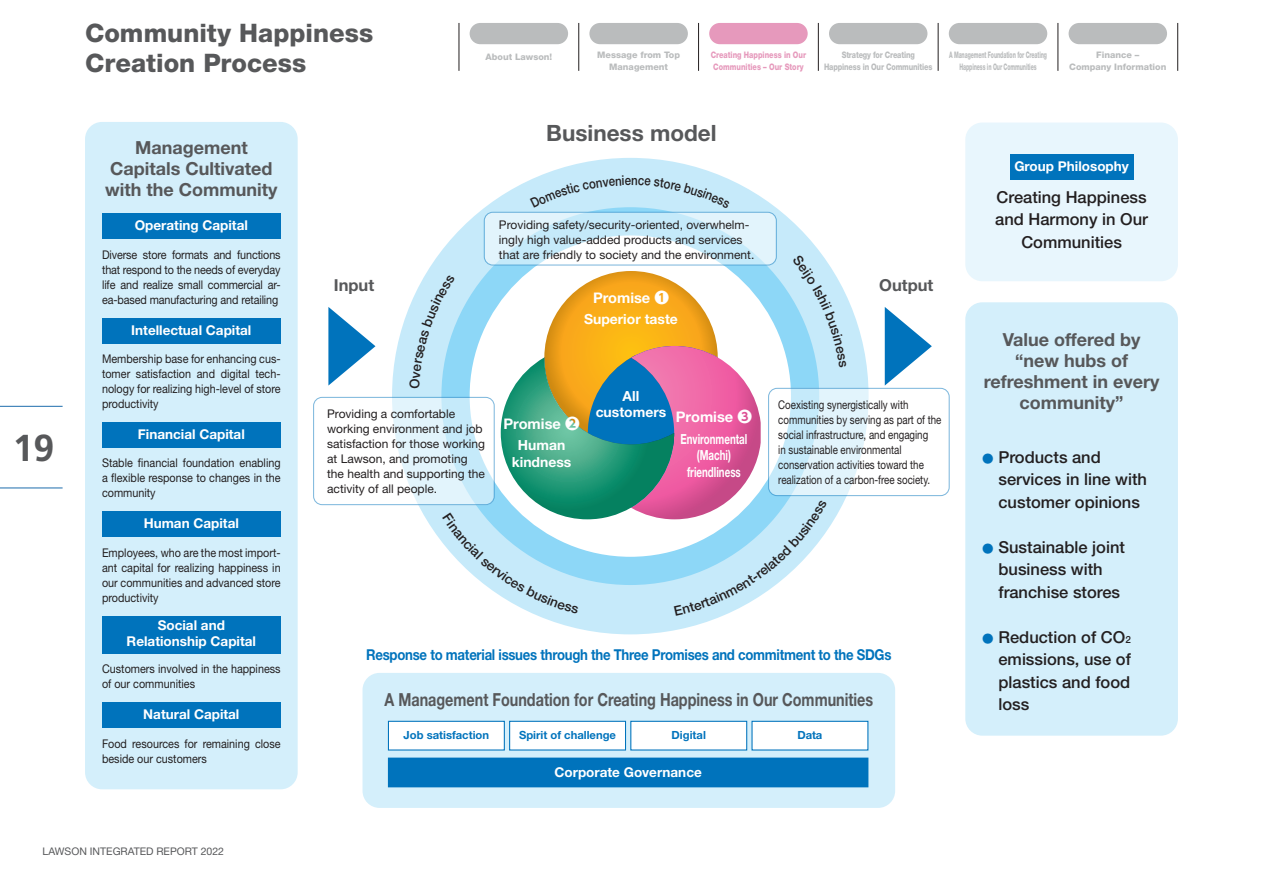
<style>
.page{position:relative;width:1263px;height:893px;background:#fff}
.page>*{position:absolute;margin:0;border:0;box-sizing:border-box;transform-origin:0 0}
.t1{font:700 37.5px "Frutiger LT Std";color:#57585a}
.t2{font:800 25.5px/30px "Helvetica Neue LT Std";color:#57585a}
.t3{font:700 22.5px "Helvetica Neue LT Std";color:#57585a}
.t4{font:700 18px/21px "Helvetica Neue LT Std";color:#57585a;text-align:center}
.t5{font:700 18px "Helvetica Neue LT Std";color:#57585a;scale:.8 1}
.t6{font:500 16.5px/22.5px "Helvetica Neue LT Std";color:#231f20}
.t7{font:700 16.5px "Helvetica Neue LT Std";color:#57585a}
.t8{font:700 15px "Helvetica Neue LT Std";letter-spacing:-.02em;color:#0073bc;scale:.88 1}
.t9{font:700 14.55px "Helvetica Neue LT Std";color:#fff}
.t10{font:700 13.95px/16.5px "Helvetica Neue LT Std";color:#fff;text-align:center}
.t11{font:700 13.95px/16.5px "Helvetica Neue LT Std";color:#fff;text-align:center;scale:.7 1}
.t12{font:700 13.5px/16.5px "Helvetica Neue LT Std";color:#fff;text-align:center}
.t13{font:500 13.5px "Helvetica Neue LT Std";color:#231f20;scale:.85 1}
.t14{font:12px/15px "Helvetica Neue LT Std";color:#231f20;text-align:justify;scale:.9 1}
.t15{font:12px/15px "Helvetica Neue LT Std";color:#231f20}
.t16{font:12px/15px "Helvetica Neue LT Std";color:#231f20;scale:.81 1}
.t17{font:700 11.25px "Helvetica Neue LT Std";color:#0073bc}
.t18{font:10.5px "Helvetica Neue LT Std";color:#57585a}
.t19{font:800 9px/12px "Helvetica Neue LT Std";color:#babcbd;text-align:center}
.t20{font:800 9px/12px "Helvetica Neue LT Std";letter-spacing:-.02em;color:#babcbd;text-align:center;scale:.57 1}
.t21{font:800 9px/12px "Helvetica Neue LT Std";letter-spacing:-.02em;color:#babcbd;text-align:center;scale:.8 1}
.t22{font:800 9px/12px "Helvetica Neue LT Std";color:#e699bc;scale:.8 1}
.s1{font-family:"UD Shin Go Pro"}
.s2{font-size:14.55px}
.s3{font-family:"UD Shin Go Pro";font-size:14.55px}
.s4{font-family:"UD Shin Go Pro";font-weight:400;font-size:11.55px;color:#0073bc}
.s5{font-size:9.9px}
</style>
<div class="page">
<div style="left:392px;top:158px;width:476px;height:476px;background:#c6eafa;border-radius:50%"></div>
<div style="left:362px;top:673px;width:533px;height:135px;background:#d4effb;border-radius:17px"></div>
<div style="left:510px;top:721px;width:115px;height:29px;background:#fff"></div>
<div style="left:509px;top:721px;width:117px;height:29px;border:1px solid #0073bc"></div>
<div style="left:631px;top:721px;width:116px;height:29px;background:#fff"></div>
<div style="left:630px;top:721px;width:117px;height:29px;border:1px solid #0073bc"></div>
<div style="left:388px;top:758px;width:480px;height:29px;background:#0073bc"></div>
<div style="left:752px;top:721px;width:116px;height:29px;background:#fff"></div>
<div style="left:751px;top:721px;width:117px;height:29px;border:1px solid #0073bc"></div>
<svg style="left:328px;top:307px;width:47px;height:79px"></svg>
<svg style="left:885px;top:307px;width:47px;height:79px"></svg>
<div style="left:388px;top:721px;width:116px;height:29px;background:#fff"></div>
<div style="left:388px;top:721px;width:117px;height:29px;border:1px solid #0073bc"></div>
<div style="left:85px;top:122px;width:213px;height:667px;background:#d4effb;border-radius:17px"></div>
<div style="left:965px;top:302px;width:213px;height:434px;background:#d4effb;border-radius:17px"></div>
<div style="left:965px;top:123px;width:213px;height:158px;background:#e8f6fd;border-radius:17px"></div>
<div style="left:102px;top:213px;width:179px;height:26px;background:#0073bc"></div>
<div style="left:1010px;top:154px;width:123px;height:25px;background:#0073bc"></div>
<div style="left:102px;top:318px;width:179px;height:25px;background:#0073bc"></div>
<div style="left:102px;top:422px;width:179px;height:26px;background:#0073bc"></div>
<div style="left:102px;top:616px;width:179px;height:37px;background:#0073bc"></div>
<div style="left:102px;top:702px;width:179px;height:26px;background:#0073bc"></div>
<div style="left:102px;top:511px;width:179px;height:26px;background:#0073bc"></div>
<svg style="left:768px;top:388px;width:181px;height:108px"></svg>
<svg style="left:485px;top:212px;width:291px;height:53px"></svg>
<div style="left:314px;top:397px;width:180px;height:108px;background:#fff;border-radius:9px"></div>
<div style="left:768px;top:388px;width:182px;height:108px;border:1px solid #0073bc;border-radius:9px"></div>
<div style="left:484px;top:212px;width:293px;height:54px;border:1px solid #0073bc;border-radius:9px"></div>
<div style="left:313px;top:397px;width:182px;height:108px;border:1px solid #0073bc;border-radius:9px"></div>
<hr style="left:0;top:406px;width:63px;height:1px;background:#1d6dac">
<hr style="left:0;top:488px;width:63px;height:1px;background:#1d6dac">
<hr style="left:459px;top:23px;width:1px;height:48px;background:#231f20">
<hr style="left:578px;top:23px;width:1px;height:48px;background:#231f20">
<hr style="left:818px;top:23px;width:1px;height:48px;background:#231f20">
<hr style="left:938px;top:23px;width:1px;height:48px;background:#231f20">
<hr style="left:698px;top:23px;width:1px;height:48px;background:#231f20">
<hr style="left:1058px;top:23px;width:1px;height:48px;background:#231f20">
<hr style="left:1177px;top:23px;width:1px;height:48px;background:#231f20">
<div style="left:470px;top:23px;width:98px;height:21px;background:#babcbd;border-radius:11px"></div>
<div style="left:589px;top:23px;width:99px;height:21px;background:#babcbd;border-radius:11px"></div>
<div style="left:709px;top:23px;width:99px;height:21px;background:#e699bc;border-radius:11px"></div>
<div style="left:829px;top:23px;width:98px;height:21px;background:#babcbd;border-radius:11px"></div>
<div style="left:949px;top:23px;width:98px;height:21px;background:#babcbd;border-radius:11px"></div>
<div style="left:1068px;top:23px;width:99px;height:21px;background:#babcbd;border-radius:11px"></div>
<svg style="left:530px;top:176px;width:94px;height:32px"></svg>
<svg style="left:632px;top:178px;width:98px;height:31px"></svg>
<svg style="left:409px;top:255px;width:437px;height:360px"></svg>
<h1 class="t1" style="left:13px;top:426px;width:43px">19</h1>
<h2 class="t2" style="left:85px;top:18px;width:290px">Community Happiness<br>Creation Process</h2>
<p class="t19" style="left:485px;top:51px;width:68px">About Lawson!</p>
<p class="t19" style="left:597px;top:49px;width:84px">Message from Top<br>Management</p>
<p class="t22" style="left:711px;top:49px;width:121px">Creating Happiness in Our<br>Communities – Our Story</p>
<p class="t19" style="left:1069px;top:49px;width:99px">Finance –<br>Company Information</p>
<p class="t21" style="left:824px;top:49px;width:137px">Strategy for Creating<br>Happiness in Our Communities</p>
<p class="t20" style="left:949px;top:49px;width:174px">A Management Foundation for Creating<br>Happiness in Our Communities</p>
<h3 class="t4" style="left:105px;top:137px;width:174px">Management<br>Capitals Cultivated with the Community</h3>
<p class="t12" style="left:135px;top:217px;width:115px">Operating Capital</p>
<p class="t14" style="left:102px;top:247px;width:200px">Diverse store formats and functions that respond to the needs of everyday life and realize small commercial ar&shy;ea-based manufacturing and retailing</p>
<p class="t12" style="left:131px;top:321px;width:122px">Intellectual Capital</p>
<p class="t14" style="left:102px;top:351px;width:200px">Membership base for enhancing cus&shy;tomer satisfaction and digital tech&shy;nology for realizing high-level of store productivity</p>
<p class="t12" style="left:138px;top:426px;width:108px">Financial Capital</p>
<p class="t14" style="left:102px;top:455px;width:200px">Stable financial foundation enabling a flexible response to changes in the community</p>
<p class="t12" style="left:144px;top:515px;width:97px">Human Capital</p>
<p class="t14" style="left:102px;top:545px;width:200px">Employees, who are the most import&shy;ant capital for realizing happiness in our communities and advanced store productivity</p>
<p class="t12" style="left:127px;top:616px;width:131px">Social and<br>Relationship Capital</p>
<p class="t14" style="left:102px;top:661px;width:200px">Customers involved in the happiness of our communities</p>
<p class="t12" style="left:143px;top:706px;width:98px">Natural Capital</p>
<p class="t14" style="left:102px;top:736px;width:200px">Food resources for remaining close beside our customers</p>
<h3 class="t3" style="left:546px;top:119px;width:172px">Business model</h3>
<p class="t13" style="left:625px;top:172px;width:9px">e</p>
<p class="t15" style="left:499px;top:217px;width:257px">Providing safety/security-oriented, overwhelm&shy;ingly high value-added products and services that are friendly to society and the environment.</p>
<h3 class="t7" style="left:334px;top:275px;width:42px">Input</h3>
<h3 class="t7" style="left:879px;top:275px;width:56px">Output</h3>
<p class="t9" style="left:593px;top:289px;width:78px">Promise <span class="s1">❶</span></p>
<p class="t10" style="left:584px;top:311px;width:95px">Superior taste</p>
<p class="t15" style="left:327px;top:406px;width:159px">Providing a comfortable working environment and job satisfaction for those working at Lawson, and promoting the health and supporting the activity of all people.</p>
<p class="t9" style="left:503px;top:415px;width:78px">Promise <span class="s1">❷</span></p>
<p class="t10" style="left:512px;top:437px;width:61px">Human kindness</p>
<p class="t10" style="left:596px;top:387px;width:158px;text-align:left;text-indent:27px">All<br>customers <span class="s2">Promise</span> <span class="s3">❸</span></p>
<p class="t11" style="left:680px;top:430px;width:97px">Environmental (Machi) friendliness</p>
<p class="t16" style="left:778px;top:397px;width:203px">Coexisting synergistically with communities by serving as part of the social infrastructure, and engaging<br>in sustainable environmental conservation activities toward the realization of a carbon-free society.</p>
<p class="t8" style="left:366px;top:645px;width:598px">Response to material issues through the Three Promises and commitment to the SDGs</p>
<h3 class="t5" style="left:384px;top:688px;width:612px">A Management Foundation for Creating Happiness in Our Communities</h3>
<p class="t17" style="left:404px;top:728px;width:87px">Job satisfaction</p>
<p class="t17" style="left:519px;top:728px;width:99px">Spirit of challenge</p>
<p class="t17" style="left:672px;top:728px;width:36px">Digital</p>
<p class="t12" style="left:554px;top:764px;width:149px">Corporate Governance</p>
<p class="t17" style="left:797px;top:728px;width:26px">Data</p>
<p class="t12" style="left:1014px;top:157px;width:116px">Group Philosophy</p>
<h3 class="t6" style="left:995px;top:186px;width:154px;text-align:center">Creating Happiness and Harmony in Our<br>Communities</h3>
<h3 class="t4" style="left:984px;top:328px;width:177px">Value offered by “new hubs of refreshment in every community”</h3>
<h3 class="t6" style="left:998px;top:445px;width:150px;text-indent:-16px"><span class="s4">●</span> Products and services in line with customer opinions</h3>
<h3 class="t6" style="left:998px;top:535px;width:128px;text-indent:-16px"><span class="s4">●</span> Sustainable joint business with franchise stores</h3>
<h3 class="t6" style="left:998px;top:625px;width:134px;text-align:justify;text-indent:-16px"><span class="s4">●</span> Reduction of CO<span class="s5">2 </span>emissions, use of plastics and food loss</h3>
<p class="t18" style="left:43px;top:845px;width:183px">LAWSON INTEGRATED REPORT 2022</p>
</div>
